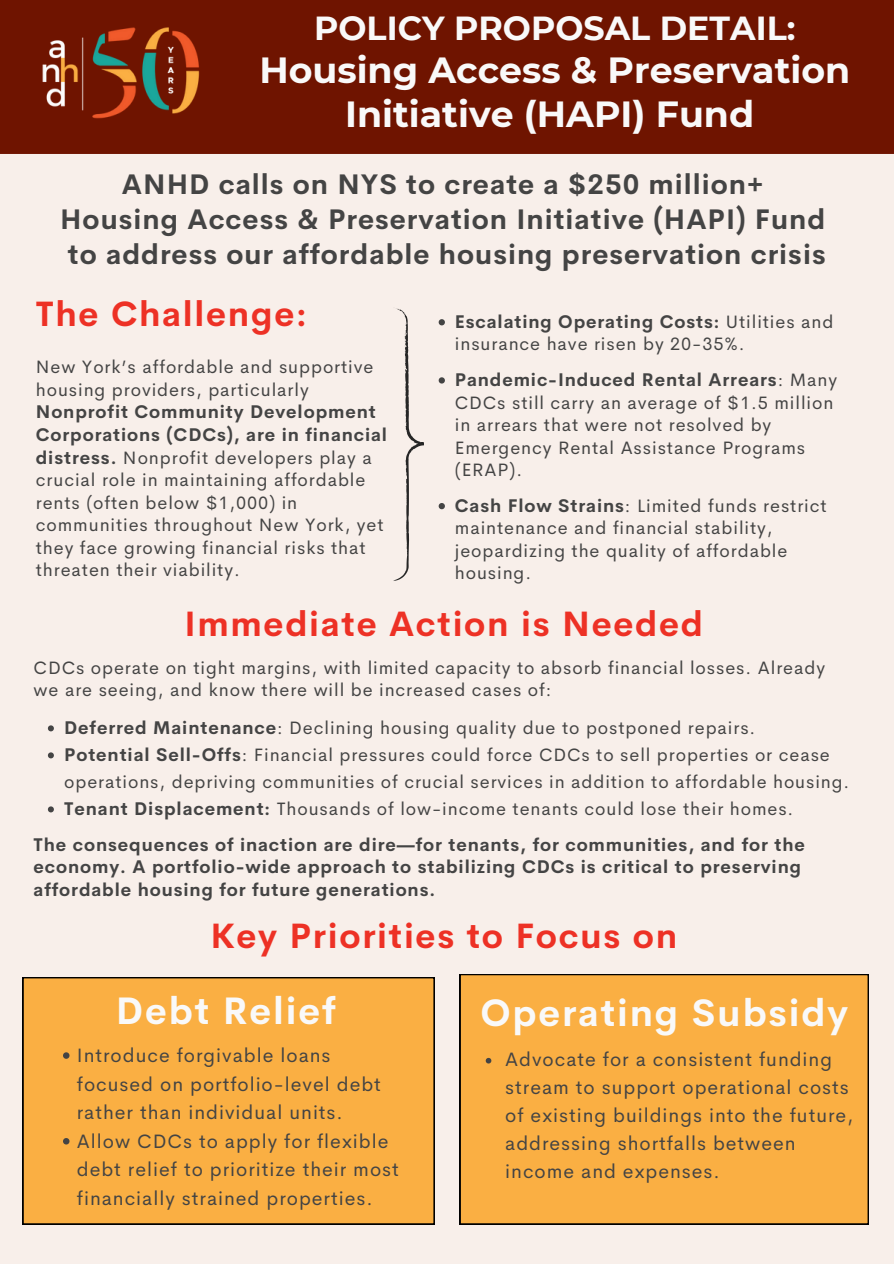
<style>
.page{position:relative;width:894px;height:1264px;background:#fff}
.page>*{position:absolute;margin:0;border:0;box-sizing:border-box;transform-origin:0 0}
.t1{font:700 37.5px "Cerebri Sans";letter-spacing:.05em;color:#f9f9f9}
.t2{font:700 36.3px/43.8px "Montserrat";color:#f9f9f9;text-align:center}
.t3{font:700 34.5px "Cerebri Sans";letter-spacing:.05em;color:#ed3125}
.t4{font:700 33.3px "Montserrat";color:#f9f9f9}
.t5{font:700 27.75px/34.8px "Cerebri Sans";letter-spacing:.035em;color:#444;text-align:center}
.t6{font:19.5px/28.5px "Cerebri Sans";letter-spacing:.05em;color:#444}
.t7{font:18px/22.5px "Cerebri Sans";letter-spacing:.05em;color:#444}
.t8{font:700 18px/22.5px "Cerebri Sans";letter-spacing:.05em;color:#444}
.s1{font-weight:700}
</style>
<div class="page">
<div style="left:0;top:0;width:893px;height:1263px;background:#f8efea"></div>
<div style="left:0;top:0;width:893px;height:154px;background:#6f1400"></div>
<img style="left:43px;top:26px;width:161px;height:94px">
<svg style="left:393px;top:308px;width:30px;height:273px"></svg>
<svg style="left:48px;top:725px;width:6px;height:6px"></svg>
<svg style="left:48px;top:752px;width:6px;height:6px"></svg>
<svg style="left:48px;top:806px;width:6px;height:6px"></svg>
<svg style="left:438px;top:319px;width:7px;height:6px"></svg>
<svg style="left:438px;top:377px;width:7px;height:6px"></svg>
<svg style="left:438px;top:503px;width:7px;height:6px"></svg>
<div style="left:23px;top:977px;width:411px;height:247px;background:#faaf43"></div>
<svg style="left:63px;top:1052px;width:6px;height:6px"></svg>
<svg style="left:63px;top:1137px;width:6px;height:7px"></svg>
<div style="left:459px;top:974px;width:409px;height:249px;background:#faaf43"></div>
<svg style="left:485px;top:1057px;width:6px;height:6px"></svg>
<p class="t4" style="left:314px;top:8px;width:482px">POLICY PROPOSAL DETAIL:</p>
<h2 class="t2" style="left:259px;top:48px;width:592px">Housing Access &amp; Preservation<br>Initiative (HAPI) Fund</h2>
<p class="t5" style="left:60px;top:167px;width:766px">ANHD calls on NYS to create a $250 million+<br>Housing Access &amp; Preservation Initiative (HAPI) Fund to address our affordable housing preservation crisis</p>
<p class="t3" style="left:36px;top:292px;width:272px">The Challenge:</p>
<h1 class="t7" style="left:36px;top:356px;width:353px">New York’s affordable and supportive housing providers, particularly <span class="s1">Nonprofit Community Development Corporations (CDCs), are in financial distress.</span> Nonprofit developers play a crucial role in maintaining affordable rents (often below $1,000) in communities throughout New York, yet they face growing financial risks that threaten their viability.</h1>
<p class="t7" style="left:455px;top:310px;width:380px"><span class="s1">Escalating Operating Costs:</span> Utilities and insurance have risen by 20-35%.</p>
<p class="t7" style="left:455px;top:368px;width:383px"><span class="s1">Pandemic-Induced Rental Arrears</span>: Many CDCs still carry an average of $1.5 million in arrears that were not resolved by Emergency Rental Assistance Programs (ERAP).</p>
<p class="t7" style="left:455px;top:494px;width:373px"><span class="s1">Cash Flow Strains</span>: Limited funds restrict maintenance and financial stability, jeopardizing the quality of affordable housing.</p>
<h1 class="t3" style="left:184px;top:601px;width:520px">Immediate Action is Needed</h1>
<p class="t7" style="left:34px;top:656px;width:792px">CDCs operate on tight margins, with limited capacity to absorb financial losses. Already we are seeing, and know there will be increased cases of:</p>
<p class="t7" style="left:64px;top:716px;width:692px"><span class="s1">Deferred Maintenance</span>: Declining housing quality due to postponed repairs.</p>
<p class="t7" style="left:64px;top:740px;width:786px;line-height:27px"><span class="s1">Potential Sell-Offs</span>: Financial pressures could force CDCs to sell properties or cease operations, depriving communities of crucial services in addition to affordable housing.</p>
<p class="t7" style="left:64px;top:797px;width:730px"><span class="s1">Tenant Displacement:</span> Thousands of low-income tenants could lose their homes.</p>
<p class="t8" style="left:34px;top:833px;width:772px">The consequences of inaction are dire—for tenants, for communities, and for the economy. A portfolio-wide approach to stabilizing CDCs is critical to preserving affordable housing for future generations.</p>
<h1 class="t3" style="left:210px;top:913px;width:468px">Key Priorities to Focus on</h1>
<h3 class="t1" style="left:116px;top:986px;width:221px">Debt Relief</h3>
<h1 class="t6" style="left:77px;top:1040px;width:305px">Introduce forgivable loans focused on portfolio-level debt rather than individual units.</h1>
<h1 class="t6" style="left:77px;top:1126px;width:323px">Allow CDCs to apply for flexible debt relief to prioritize their most financially strained properties.</h1>
<p class="t1" style="left:480px;top:988px;width:369px">Operating Subsidy</p>
<p class="t6" style="left:505px;top:1044px;width:349px">Advocate for a consistent funding stream to support operational costs of existing buildings into the future, addressing shortfalls between income and expenses.</p>
</div>
